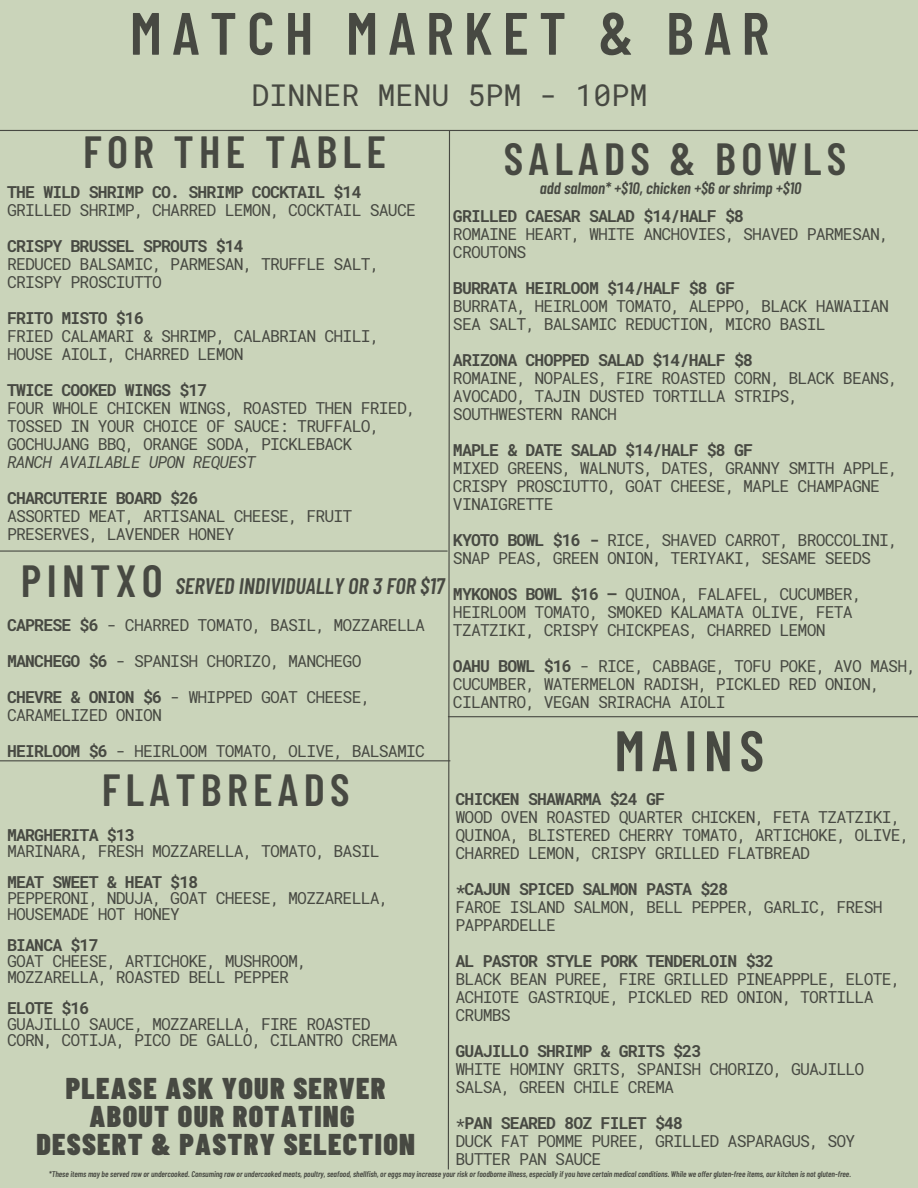
<style>
.page{position:relative;width:918px;height:1188px;background:#cad4ba}
.page>*{position:absolute;margin:0;border:0;box-sizing:border-box;transform-origin:0 0}
.t1{font:600 59.7px "Barlow Condensed";letter-spacing:.175em;color:#474942}
.t2{font:600 57px "Barlow Condensed";letter-spacing:.115em;color:#474942}
.t3{font:600 45px "Barlow Condensed";letter-spacing:.115em;color:#474942}
.t4{font:900 30px "Barlow Condensed";letter-spacing:.045em;color:#474942}
.t5{font:30px "Roboto Mono";color:#474942}
.t6{font:italic 600 22.5px "Barlow Condensed";color:#474942}
.t7{font:16.5px/18px "Roboto Mono";letter-spacing:-.05em;color:#474942}
.t8{font:700 16.5px "Roboto Mono";letter-spacing:-.05em;color:#474942}
.t9{font:italic 600 16.5px "Barlow Condensed";color:#474942}
.t10{font:italic 16.5px "Roboto Mono";letter-spacing:-.05em;color:#474942}
.t11{font:italic 600 8.25px "Barlow Condensed";color:#474942}
.s1{font-weight:700}
.s2{font-weight:400}
</style>
<div class="page">
<hr style="left:0;top:130px;width:918px;height:1px;background:#474942">
<hr style="left:448px;top:716px;width:470px;height:1px;background:#474942">
<svg style="left:447px;top:131px;width:4px;height:1039px"></svg>
<hr style="left:0;top:550px;width:447px;height:2px;background:#474942">
<hr style="left:0;top:760px;width:450px;height:1px;background:#474942">
<p class="t1" style="left:130px;top:-5px;width:641px">MATCH MARKET &amp; BAR</p>
<p class="t5" style="left:252px;top:75px;width:397px">DINNER MENU 5PM - 10PM</p>
<p class="t3" style="left:83px;top:123px;width:304px">FOR THE TABLE</p>
<p class="t3" style="left:504px;top:130px;width:344px">SALADS &amp; BOWLS</p>
<p class="t9" style="left:540px;top:177px;width:263px">add salmon* +$10, chicken +$6 or shrimp +$10</p>
<p class="t8" style="left:7px;top:180px;width:356px">THE WILD SHRIMP CO. SHRIMP COCKTAIL $14</p>
<p class="t7" style="left:7px;top:200px;width:410px">GRILLED SHRIMP, CHARRED LEMON, COCKTAIL SAUCE</p>
<p class="t8" style="left:7px;top:234px;width:238px">CRISPY BRUSSEL SPROUTS $14</p>
<p class="t7" style="left:7px;top:254px;width:374px">REDUCED BALSAMIC, PARMESAN, TRUFFLE SALT,</p>
<p class="t7" style="left:7px;top:272px;width:157px">CRISPY PROSCIUTTO</p>
<p class="t8" style="left:7px;top:306px;width:138px">FRITO MISTO $16</p>
<p class="t7" style="left:7px;top:326px;width:374px">FRIED CALAMARI &amp; SHRIMP, CALABRIAN CHILI,</p>
<p class="t7" style="left:7px;top:344px;width:238px">HOUSE AIOLI, CHARRED LEMON</p>
<p class="t8" style="left:7px;top:378px;width:202px">TWICE COOKED WINGS $17</p>
<p class="t7" style="left:7px;top:398px;width:410px">FOUR WHOLE CHICKEN WINGS, ROASTED THEN FRIED,<br>TOSSED IN YOUR CHOICE OF SAUCE: TRUFFALO,<br>GOCHUJANG BBQ, ORANGE SODA, PICKLEBACK</p>
<p class="t10" style="left:7px;top:450px;width:250px">RANCH AVAILABLE UPON REQUEST</p>
<p class="t8" style="left:7px;top:486px;width:193px">CHARCUTERIE BOARD $26</p>
<p class="t7" style="left:7px;top:506px;width:347px">ASSORTED MEAT, ARTISANAL CHEESE, FRUIT</p>
<p class="t7" style="left:7px;top:524px;width:229px">PRESERVES, LAVENDER HONEY</p>
<p class="t8" style="left:453px;top:204px;width:293px">GRILLED CAESAR SALAD $14/HALF $8</p>
<p class="t7" style="left:453px;top:224px;width:438px">ROMAINE HEART, WHITE ANCHOVIES, SHAVED PARMESAN,<br>CROUTONS</p>
<p class="t8" style="left:453px;top:276px;width:283px">BURRATA HEIRLOOM $14/HALF $8 GF</p>
<p class="t7" style="left:453px;top:296px;width:438px">BURRATA, HEIRLOOM TOMATO, ALEPPO, BLACK HAWAIIAN<br>SEA SALT, BALSAMIC REDUCTION, MICRO BASIL</p>
<p class="t8" style="left:453px;top:348px;width:302px">ARIZONA CHOPPED SALAD $14/HALF $8</p>
<p class="t7" style="left:453px;top:368px;width:447px">ROMAINE, NOPALES, FIRE ROASTED CORN, BLACK BEANS,<br>AVOCADO, TAJIN DUSTED TORTILLA STRIPS,</p>
<p class="t7" style="left:453px;top:404px;width:166px">SOUTHWESTERN RANCH</p>
<p class="t8" style="left:453px;top:438px;width:302px">MAPLE &amp; DATE SALAD $14/HALF $8 GF</p>
<p class="t7" style="left:453px;top:458px;width:447px">MIXED GREENS, WALNUTS, DATES, GRANNY SMITH APPLE,<br>CRISPY PROSCIUTTO, GOAT CHEESE, MAPLE CHAMPAGNE<br>VINAIGRETTE</p>
<p class="t7" style="left:453px;top:530px;width:447px"><span class="s1">KYOTO BOWL $16 -</span> RICE, SHAVED CARROT, BROCCOLINI,<br>SNAP PEAS, GREEN ONION, TERIYAKI, SESAME SEEDS</p>
<p class="t7" style="left:453px;top:584px;width:410px"><span class="s1">MYKONOS BOWL $16 –</span> QUINOA, FALAFEL, CUCUMBER,<br>HEIRLOOM TOMATO, SMOKED KALAMATA OLIVE, FETA<br>TZATZIKI, CRISPY CHICKPEAS, CHARRED LEMON</p>
<p class="t7" style="left:453px;top:656px;width:465px"><span class="s1">OAHU BOWL $16</span> - RICE, CABBAGE, TOFU POKE, AVO MASH,<br>CUCUMBER, WATERMELON RADISH, PICKLED RED ONION,<br>CILANTRO, VEGAN SRIRACHA AIOLI</p>
<p class="t2" style="left:614px;top:714px;width:151px">MAINS</p>
<p class="t3" style="left:21px;top:552px;width:143px">PINTXO</p>
<p class="t6" style="left:175px;top:572px;width:270px">SERVED INDIVIDUALLY OR 3 FOR $17</p>
<p class="t7" style="left:7px;top:616px;width:420px"><span class="s1">CAPRESE $6</span> - CHARRED TOMATO, BASIL, MOZZARELLA</p>
<p class="t7" style="left:7px;top:652px;width:356px"><span class="s1">MANCHEGO $6</span> - SPANISH CHORIZO, MANCHEGO</p>
<p class="t7" style="left:7px;top:688px;width:365px"><span class="s1">CHEVRE &amp; ONION $6</span> - WHIPPED GOAT CHEESE,<br>CARAMELIZED ONION</p>
<p class="t7" style="left:7px;top:742px;width:420px"><span class="s1">HEIRLOOM $6</span> - HEIRLOOM TOMATO, OLIVE, BALSAMIC</p>
<p class="t3" style="left:102px;top:761px;width:249px">FLATBREADS</p>
<p class="t8" style="left:456px;top:787px;width:211px">CHICKEN SHAWARMA $24 GF</p>
<p class="t7" style="left:456px;top:807px;width:456px">WOOD OVEN ROASTED QUARTER CHICKEN, FETA TZATZIKI,<br>QUINOA, BLISTERED CHERRY TOMATO, ARTICHOKE, OLIVE,<br>CHARRED LEMON, CRISPY GRILLED FLATBREAD</p>
<p class="t8" style="left:456px;top:877px;width:274px">*CAJUN SPICED SALMON PASTA $28</p>
<p class="t7" style="left:456px;top:897px;width:429px">FAROE ISLAND SALMON, BELL PEPPER, GARLIC, FRESH<br>PAPPARDELLE</p>
<p class="t8" style="left:456px;top:949px;width:320px">AL PASTOR STYLE PORK TENDERLOIN $32</p>
<p class="t7" style="left:456px;top:969px;width:447px">BLACK BEAN PUREE, FIRE GRILLED PINEAPPPLE, ELOTE,<br>ACHIOTE GASTRIQUE, PICKLED RED ONION, TORTILLA<br>CRUMBS</p>
<p class="t8" style="left:456px;top:1039px;width:247px">GUAJILLO SHRIMP &amp; GRITS $23</p>
<p class="t7" style="left:456px;top:1059px;width:410px">WHITE HOMINY GRITS, SPANISH CHORIZO, GUAJILLO<br>SALSA, GREEN CHILE CREMA</p>
<p class="t8" style="left:456px;top:1111px;width:229px"><span class="s2">*</span>PAN SEARED 8OZ FILET $48</p>
<p class="t7" style="left:456px;top:1131px;width:401px">DUCK FAT POMME PUREE, GRILLED ASPARAGUS, SOY</p>
<p class="t7" style="left:456px;top:1149px;width:147px">BUTTER PAN SAUCE</p>
<p class="t8" style="left:7px;top:823px;width:129px">MARGHERITA $13</p>
<p class="t7" style="left:7px;top:841px;width:374px">MARINARA, FRESH MOZZARELLA, TOMATO, BASIL</p>
<p class="t8" style="left:7px;top:871px;width:193px">MEAT SWEET &amp; HEAT $18</p>
<p class="t7" style="left:7px;top:889px;width:383px;line-height:15.8px">PEPPERONI, NDUJA, GOAT CHEESE, MOZZARELLA,<br>HOUSEMADE HOT HONEY</p>
<p class="t8" style="left:7px;top:934px;width:93px">BIANCA $17</p>
<p class="t7" style="left:7px;top:951px;width:302px">GOAT CHEESE, ARTICHOKE, MUSHROOM,</p>
<p class="t7" style="left:7px;top:967px;width:283px">MOZZARELLA, ROASTED BELL PEPPER</p>
<p class="t8" style="left:7px;top:997px;width:84px">ELOTE $16</p>
<p class="t7" style="left:7px;top:1014px;width:365px">GUAJILLO SAUCE, MOZZARELLA, FIRE ROASTED</p>
<p class="t7" style="left:7px;top:1030px;width:392px">CORN, COTIJA, PICO DE GALLO, CILANTRO CREMA</p>
<p class="t4" style="left:66px;top:1069px;width:321px">PLEASE ASK YOUR SERVER</p>
<p class="t4" style="left:90px;top:1097px;width:266px">ABOUT OUR ROTATING</p>
<p class="t4" style="left:36px;top:1125px;width:380px">DESSERT &amp; PASTRY SELECTION</p>
<p class="t11" style="left:49px;top:1169px;width:804px">*These items may be served raw or undercooked. Consuming raw or undercooked meats, poultry, seafood, shellfish, or eggs may increase your risk or foodborne illness, especially if you have certain medical conditions. While we offer gluten-free items, our kitchen is not gluten-free.</p>
</div>
